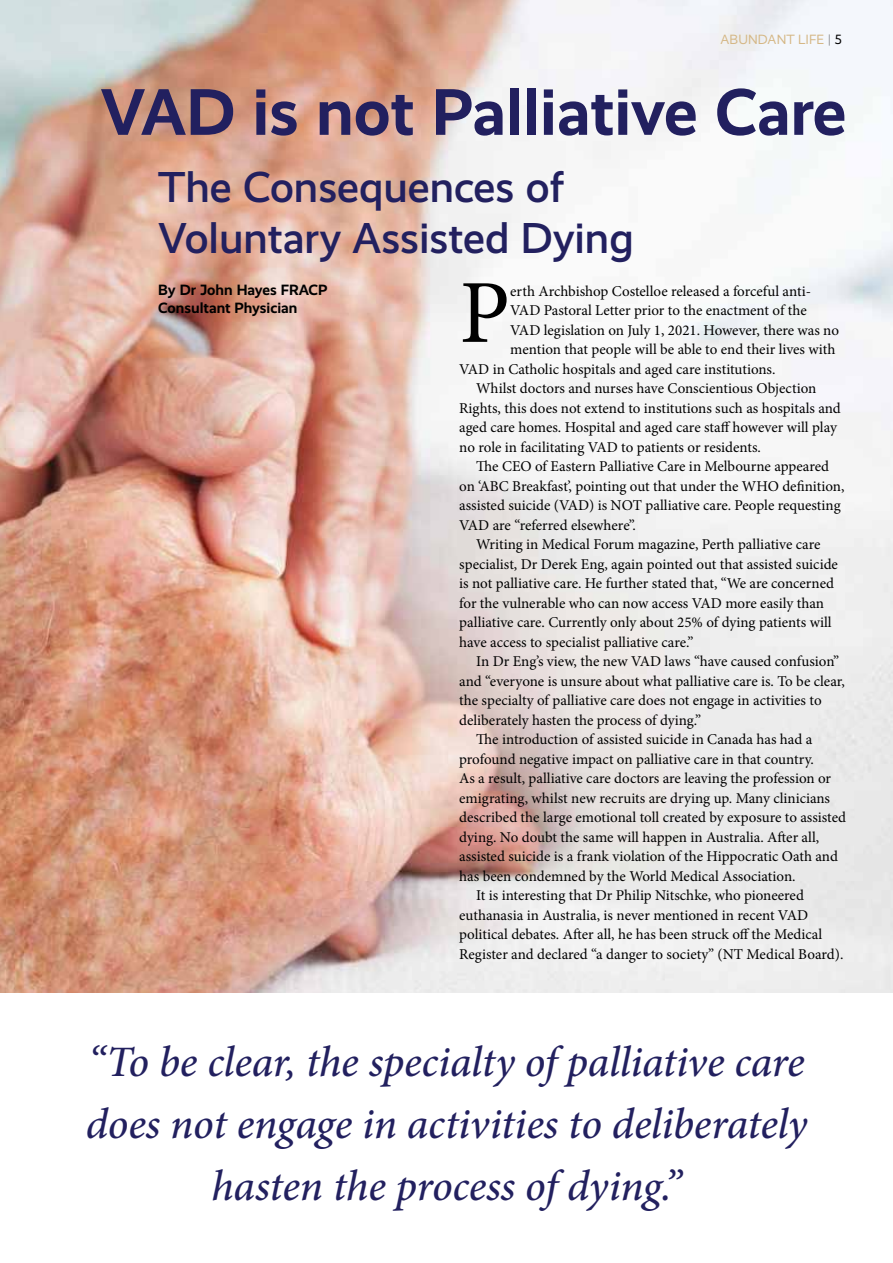
<style>
.page{position:relative;width:893px;height:1263px;background:#fff}
.page>*{position:absolute;margin:0;border:0;box-sizing:border-box;transform-origin:0 0}
.t1{font:90px "Minion Pro";color:#000}
.t2{font:700 66.15px "Realist";color:#22205f}
.t3{font:italic 500 43.5px/61.5px "Minion Pro";letter-spacing:-.005em;color:#22205f;text-align:center}
.t4{font:500 43.5px/51px "Realist";color:#22205f}
.t5{font:15px "Minion Pro";color:#000}
.t6{font:700 15px/18px "Realist";color:#000}
.t7{font:13.5px "Realist";letter-spacing:.01em;color:#d5b785}
.s1{color:#939598}
.s2{color:#000}
</style>
<div class="page">
<img style="left:0;top:0;width:893px;height:993px">
<p class="t7" style="left:720px;top:32px;width:123px">ABUNDANT LIFE <span class="s1">|</span> <span class="s2">5</span></p>
<h2 class="t2" style="left:101px;top:74px;width:747px">VAD is not Palliative Care</h2>
<h3 class="t4" style="left:158px;top:162px;width:477px">The Consequences of<br>Voluntary Assisted Dying</h3>
<p class="t5" style="left:510px;top:281px;width:302px">erth Archbishop Costelloe released a forceful anti-</p>
<p class="t5" style="left:510px;top:300px;width:298px">VAD Pastoral Letter prior to the enactment of the</p>
<p class="t5" style="left:510px;top:320px;width:330px">VAD legislation on July 1, 2021. However, there was no</p>
<p class="t5" style="left:510px;top:339px;width:327px">mention that people will be able to end their lives with</p>
<p class="t5" style="left:459px;top:359px;width:318px">VAD in Catholic hospitals and aged care institutions.</p>
<p class="t5" style="left:476px;top:378px;width:342px">Whilst doctors and nurses have Conscientious Objection</p>
<p class="t5" style="left:459px;top:398px;width:383px">Rights, this does not extend to institutions such as hospitals and</p>
<p class="t5" style="left:459px;top:417px;width:379px">aged care homes. Hospital and aged care staff however will play</p>
<p class="t5" style="left:459px;top:437px;width:303px">no role in facilitating VAD to patients or residents.</p>
<p class="t5" style="left:476px;top:456px;width:354px">The CEO of Eastern Palliative Care in Melbourne appeared</p>
<p class="t5" style="left:459px;top:476px;width:387px">on ‘ABC Breakfast’, pointing out that under the WHO definition,</p>
<p class="t5" style="left:459px;top:495px;width:383px">assisted suicide (VAD) is NOT palliative care. People requesting</p>
<p class="t5" style="left:459px;top:515px;width:178px">VAD are “referred elsewhere”.</p>
<p class="t5" style="left:476px;top:534px;width:346px">Writing in Medical Forum magazine, Perth palliative care</p>
<p class="t5" style="left:459px;top:554px;width:380px">specialist, Dr Derek Eng, again pointed out that assisted suicide</p>
<p class="t5" style="left:459px;top:573px;width:376px">is not palliative care. He further stated that, “We are concerned</p>
<p class="t5" style="left:459px;top:593px;width:366px">for the vulnerable who can now access VAD more easily than</p>
<p class="t5" style="left:459px;top:612px;width:374px">palliative care. Currently only about 25% of dying patients will</p>
<p class="t5" style="left:459px;top:632px;width:236px">have access to specialist palliative care.”</p>
<p class="t5" style="left:476px;top:651px;width:365px">In Dr Eng’s view, the new VAD laws “have caused confusion”</p>
<p class="t5" style="left:459px;top:671px;width:387px">and “everyone is unsure about what palliative care is. To be clear,</p>
<p class="t5" style="left:459px;top:690px;width:364px">the specialty of palliative care does not engage in activities to</p>
<p class="t5" style="left:459px;top:710px;width:244px">deliberately hasten the process of dying.”</p>
<p class="t5" style="left:476px;top:729px;width:338px">The introduction of assisted suicide in Canada has had a</p>
<p class="t5" style="left:459px;top:749px;width:356px">profound negative impact on palliative care in that country.</p>
<p class="t5" style="left:459px;top:768px;width:373px">As a result, palliative care doctors are leaving the profession or</p>
<p class="t5" style="left:459px;top:788px;width:372px">emigrating, whilst new recruits are drying up. Many clinicians</p>
<p class="t5" style="left:459px;top:807px;width:388px">described the large emotional toll created by exposure to assisted</p>
<p class="t5" style="left:459px;top:827px;width:362px">dying. No doubt the same will happen in Australia. After all,</p>
<p class="t5" style="left:459px;top:846px;width:380px">assisted suicide is a frank violation of the Hippocratic Oath and</p>
<p class="t5" style="left:459px;top:866px;width:338px">has been condemned by the World Medical Association.</p>
<p class="t5" style="left:476px;top:885px;width:329px">It is interesting that Dr Philip Nitschke, who pioneered</p>
<p class="t5" style="left:459px;top:905px;width:350px">euthanasia in Australia, is never mentioned in recent VAD</p>
<p class="t5" style="left:459px;top:924px;width:364px">political debates. After all, he has been struck off the Medical</p>
<p class="t5" style="left:459px;top:944px;width:386px">Register and declared “a danger to society” (NT Medical Board).</p>
<p class="t6" style="left:158px;top:281px;width:171px">By Dr John Hayes FRACP<br>Consultant Physician</p>
<h1 class="t1" style="left:459px;top:253px;width:52px">P</h1>
<h3 class="t3" style="left:86px;top:1032px;width:723px">“To be clear, the specialty of palliative care does not engage in activities to deliberately hasten the process of dying.”</h3>
</div>
